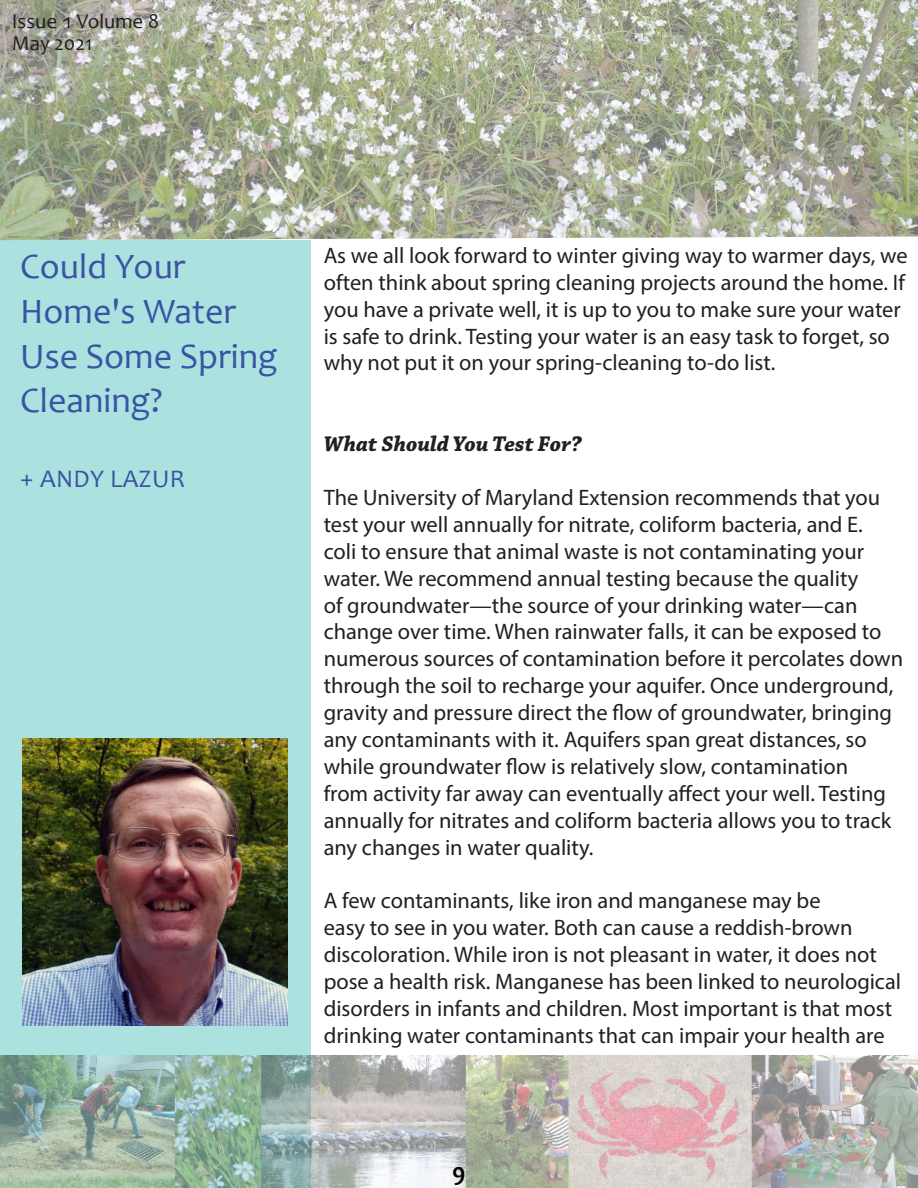
<style>
.page{position:relative;width:918px;height:1188px;background:#fff}
.page>*{position:absolute;margin:0;border:0;box-sizing:border-box;transform-origin:0 0}
.Summary_Bar_Header{font:35.85px/44.8px "Candara";color:#3a53a3}
.Summary_Bar_Header-2{font:25.35px "Candara";letter-spacing:.01em;color:#3a53a3}
.t1{font:700 25.35px "Candara";color:#000}
.No_Spacing{font:22.35px/26.8px "Myriad Pro";color:#231f20}
.No_Spacing-2{font:italic 700 22.35px "Chaparral Pro";color:#231f20}
.t2{font:20.85px/22.4px "Candara";color:#231f20}
.s1{font-size:26.85px}
</style>
<div class="page">
<img style="left:0;top:0;width:918px;height:240px">
<div style="left:0;top:240px;width:310px;height:948px;background:#abe2df"></div>
<img style="left:0;top:1056px;width:918px;height:132px">
<img style="left:23px;top:738px;width:264px;height:288px">
<p class="t2" style="left:12px;top:10px;width:149px">Issue 1 Volume 8<br>May 2021</p>
<p class="Summary_Bar_Header" style="left:20px;top:244px;width:259px">Could Your<br>Home's Water<br>Use Some Spring<br>Cleaning?</p>
<p class="Summary_Bar_Header-2" style="left:20px;top:463px;width:166px"><span class="s1">+</span> ANDY LAZUR</p>
<p class="No_Spacing" style="left:324px;top:242px;width:585px">As we all look forward to winter giving way to warmer days, we often think about spring cleaning projects around the home. If you have a private well, it is up to you to make sure your water is safe to drink. Testing your water is an easy task to forget, so why not put it on your spring-cleaning to-do list.</p>
<p class="No_Spacing-2" style="left:324px;top:431px;width:259px">What Should You Test For?</p>
<p class="No_Spacing" style="left:324px;top:484px;width:581px">The University of Maryland Extension recommends that you test your well annually for nitrate, coliform bacteria, and E.<br>coli to ensure that animal waste is not contaminating your water. We recommend annual testing because the quality<br>of groundwater—the source of your drinking water—can change over time. When rainwater falls, it can be exposed to numerous sources of contamination before it percolates down through the soil to recharge your aquifer. Once underground, gravity and pressure direct the flow of groundwater, bringing any contaminants with it. Aquifers span great distances, so while groundwater flow is relatively slow, contamination<br>from activity far away can eventually affect your well. Testing annually for nitrates and coliform bacteria allows you to track any changes in water quality.</p>
<p class="No_Spacing" style="left:324px;top:887px;width:579px">A few contaminants, like iron and manganese may be<br>easy to see in you water. Both can cause a reddish-brown discoloration. While iron is not pleasant in water, it does not pose a health risk. Manganese has been linked to neurological disorders in infants and children. Most important is that most drinking water contaminants that can impair your health are</p>
<p class="t1" style="left:452px;top:1156px;width:15px">9</p>
</div>
